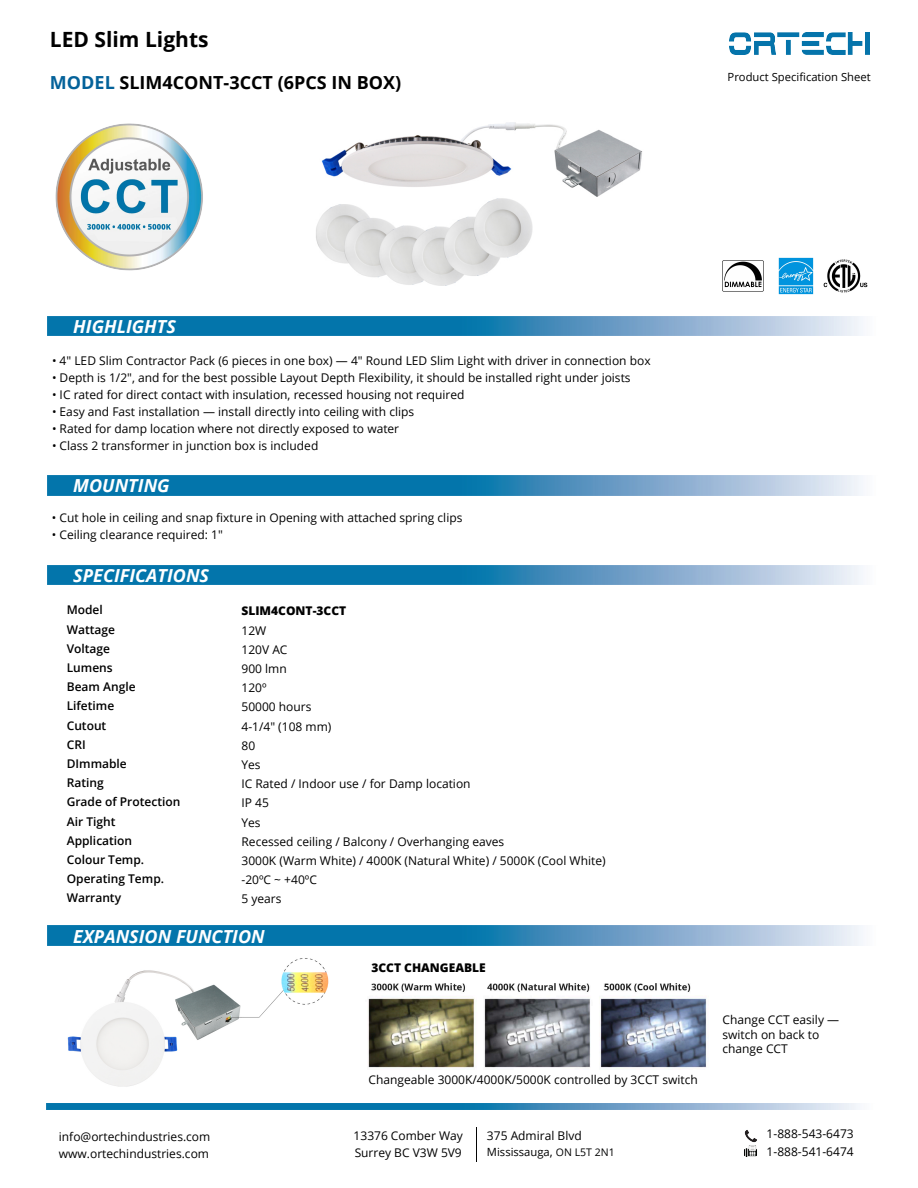
<style>
.page{position:relative;width:918px;height:1188px;background:#fff}
.page>*{position:absolute;margin:0;border:0;box-sizing:border-box;transform-origin:0 0}
.t1{font:700 21px "Open Sans";color:#000}
.t2{font:italic 700 18px "Open Sans";color:#fff}
.t3{font:700 18px "Open Sans";color:#000}
.t4{font:12px/19.2px "Open Sans";color:#000}
.t5{font:600 12px/19.2px "Open Sans";color:#000}
.t6{font:800 12px "Open Sans";color:#000}
.t7{font:11.25px "Open Sans";color:#000}
.s1{font-style:inherit}
.s2{color:#04629a}
.s3{font-size:12px}
.s4{font-size:10.5px}
</style>
<div class="page">
<img style="left:57px;top:958px;width:283px;height:152px">
<img style="left:316px;top:122px;width:326px;height:164px">
<img style="left:729px;top:33px;width:141px;height:22px">
<img style="left:47px;top:316px;width:816px;height:20px">
<svg style="left:744px;top:1130px;width:13px;height:27px"></svg>
<img style="left:46px;top:1103px;width:814px;height:6px">
<img style="left:476px;top:1128px;width:1px;height:34px">
<img style="left:47px;top:565px;width:816px;height:20px">
<img style="left:47px;top:476px;width:816px;height:19px">
<img style="left:778px;top:258px;width:36px;height:36px">
<img style="left:823px;top:259px;width:44px;height:34px">
<img style="left:722px;top:260px;width:42px;height:32px">
<img style="left:47px;top:926px;width:816px;height:19px">
<img style="left:368px;top:983px;width:339px;height:86px">
<img style="left:55px;top:123px;width:148px;height:148px">
<h1 class="t1" style="left:50px;top:25px;width:160px">LED Slim <span class="s1">Lights</span></h1>
<h2 class="t3" style="left:50px;top:70px;width:353px"><span class="s2">MODEL</span> SLIM4CONT-<span class="s1">3CCT</span> (6PCS IN BOX)</h2>
<p class="t7" style="left:728px;top:70px;width:145px">Product Specification Sheet</p>
<h2 class="t2" style="left:73px;top:314px;width:104px">HIGHLIGHTS</h2>
<p class="t4" style="left:52px;top:350px;width:600px">• 4" LED Slim Contractor Pack (6 pieces in one box) — 4" Round LED Slim Light with driver in connection box</p>
<p class="t4" style="left:52px;top:367px;width:580px">• Depth is 1/2", and for the best possible Layout Depth Flexibility, it should be installed right under joists</p>
<p class="t4" style="left:52px;top:384px;width:414px">• IC rated for direct contact with insulation, recessed housing not required</p>
<p class="t4" style="left:52px;top:402px;width:364px">• Easy and Fast installation — install directly into ceiling with clips</p>
<p class="t4" style="left:52px;top:419px;width:349px">• Rated for damp location where not directly exposed to water</p>
<p class="t4" style="left:52px;top:436px;width:268px">• Class 2 transformer in junction box is included</p>
<h2 class="t2" style="left:73px;top:473px;width:98px">MOUNTING</h2>
<p class="t4" style="left:52px;top:508px;width:412px">• Cut hole in ceiling and snap fixture in Opening with attached spring clips</p>
<p class="t4" style="left:52px;top:525px;width:173px">• Ceiling clearance required: 1"</p>
<h2 class="t2" style="left:73px;top:563px;width:137px">SPECIFICATIONS</h2>
<p class="t5" style="left:67px;top:600px;width:115px">Model<br>Wattage<br>Voltage<br>Lumens<br>Beam Angle<br>Lifetime<br>Cutout<br>CRI<br>DImmable<br>Rating<br>Grade of Protection<br>Air Tight<br>Application<br>Colour Temp.<br>Operating Temp.<br>Warranty</p>
<p class="t6" style="left:242px;top:602px;width:106px">SLIM4CONT-3CCT</p>
<p class="t4" style="left:242px;top:620px;width:366px">12W<br>120V AC<br>900 lmn<br>120º<br>50000 hours<br>4-1/4" (108 mm)<br>80<br>Yes<br>IC Rated / Indoor use / for Damp location<br>IP 45<br>Yes<br>Recessed ceiling / Balcony / Overhanging eaves<br>3000K (Warm White) / 4000K (Natural White) / 5000K (Cool White) -20ºC ~ +40ºC<br>5 years</p>
<h2 class="t2" style="left:73px;top:923px;width:193px">EXPANSION FUNCTION</h2>
<p class="t6" style="left:371px;top:958px;width:116px">3CCT CHANGEABLE</p>
<p class="t4" style="left:368px;top:1070px;width:331px">Changeable 3000K/4000K/5000K controlled by 3CCT switch</p>
<p class="t4" style="left:354px;top:1126px;width:111px;line-height:18px">13376 Comber Way<br>Surrey BC V3W 5V9</p>
<p class="t4" style="left:59px;top:1128px;width:153px;line-height:16.8px">info@ortechindustries.com www.ortechindustries.com</p>
<p class="t4" style="left:487px;top:1125px;width:96px">375 Admiral Blvd</p>
<p class="t7" style="left:487px;top:1145px;width:129px">Mississauga<span class="s3">,</span> <span class="s4">ON L5T 2N1</span></p>
<p class="t4" style="left:723px;top:1012px;width:118px;line-height:14.4px">Change CCT easily — switch on back to change CCT</p>
<p class="t4" style="left:767px;top:1125px;width:89px;line-height:18px">1-888-543-6473<br>1-888-541-6474</p>
</div>
